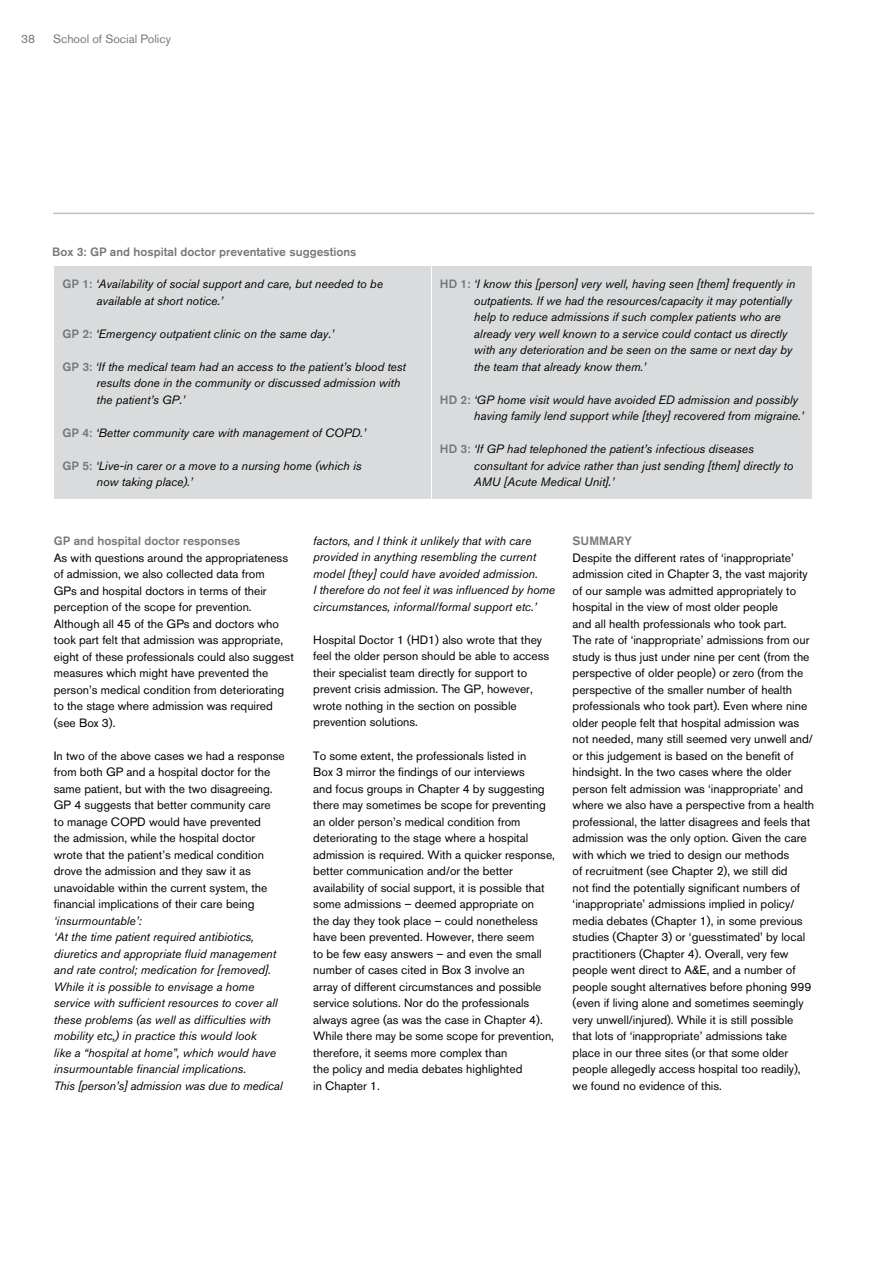
<style>
.page{position:relative;width:893px;height:1263px;background:#fff}
.page>*{position:absolute;margin:0;border:0;box-sizing:border-box;transform-origin:0 0}
.t1{font:12px/16.5px "Akzidenz Grotesk BQ";color:#000}
.t2{font:italic 12px/16.5px "Akzidenz Grotesk BQ";color:#000}
.t3{font:500 12px "Akzidenz Grotesk BQ";color:#757779}
.t4{font:12px "Akzidenz Grotesk BQ";color:#757779}
.s1{font-weight:500;font-style:normal;color:#757779}
</style>
<div class="page">
<hr style="left:53px;top:213px;width:761px;height:1px;background:#bcbec0">
<div style="left:54px;top:266px;width:758px;height:233px;background:#dadbdc"></div>
<hr style="left:431px;top:266px;width:1px;height:233px;background:#fff">
<p class="t4" style="left:21px;top:32px;width:15px">38</p>
<p class="t4" style="left:53px;top:32px;width:119px">School of Social Policy</p>
<p class="t3" style="left:52px;top:244px;width:306px">Box 3: GP and hospital doctor preventative suggestions</p>
<p class="t2" style="left:97px;top:276px;width:288px;text-indent:-34px"><span class="s1">GP 1:</span> ‘Availability of social support and care, but needed to be available at short notice.’</p>
<p class="t2" style="left:63px;top:325px;width:273px"><span class="s1">GP 2:</span> ‘Emergency outpatient clinic on the same day.’</p>
<p class="t2" style="left:97px;top:358px;width:311px;text-indent:-34px"><span class="s1">GP 3:</span> ‘If the medical team had an access to the patient’s blood test results done in the community or discussed admission with the patient’s GP.’</p>
<p class="t2" style="left:63px;top:424px;width:305px"><span class="s1">GP 4:</span> ‘Better community care with management of COPD.’</p>
<p class="t2" style="left:97px;top:457px;width:266px;text-indent:-34px"><span class="s1">GP 5:</span> ‘Live-in carer or a move to a nursing home (which is now taking place).’</p>
<p class="t2" style="left:474px;top:276px;width:323px;text-indent:-34px"><span class="s1">HD 1:</span> ‘I know this [person] very well, having seen [them] frequently in outpatients. If we had the resources/capacity it may potentially help to reduce admissions if such complex patients who are already very well known to a service could contact us directly with any deterioration and be seen on the same or next day by the team that already know them.’</p>
<p class="t2" style="left:474px;top:391px;width:331px;text-indent:-34px"><span class="s1">HD 2:</span> ‘GP home visit would have avoided ED admission and possibly having family lend support while [they] recovered from migraine.’</p>
<p class="t2" style="left:474px;top:441px;width:321px;text-indent:-34px"><span class="s1">HD 3:</span> ‘If GP had telephoned the patient’s infectious diseases consultant for advice rather than just sending [them] directly to<br>AMU [Acute Medical Unit].’</p>
<p class="t3" style="left:54px;top:534px;width:188px">GP and hospital doctor responses</p>
<p class="t1" style="left:54px;top:549px;width:242px">As with questions around the appropriateness of admission, we also collected data from<br>GPs and hospital doctors in terms of their perception of the scope for prevention.<br>Although all 45 of the GPs and doctors who took part felt that admission was appropriate, eight of these professionals could also suggest measures which might have prevented the person’s medical condition from deteriorating to the stage where admission was required (see Box 3).</p>
<p class="t1" style="left:54px;top:747px;width:232px">In two of the above cases we had a response from both GP and a hospital doctor for the same patient, but with the two disagreeing.<br>GP 4 suggests that better community care<br>to manage COPD would have prevented<br>the admission, while the hospital doctor wrote that the patient’s medical condition drove the admission and they saw it as unavoidable within the current system, the financial implications of their care being</p>
<p class="t2" style="left:54px;top:912px;width:230px">‘insurmountable’:<br>‘At the time patient required antibiotics, diuretics and appropriate fluid management and rate control; medication for [removed].<br>While it is possible to envisage a home service with sufficient resources to cover all these problems (as well as difficulties with mobility etc,) in practice this would look<br>like a “hospital at home”, which would have insurmountable financial implications.<br>This [person’s] admission was due to medical</p>
<p class="t2" style="left:313px;top:532px;width:243px">factors, and I think it unlikely that with care provided in anything resembling the current model [they] could have avoided admission.<br>I therefore do not feel it was influenced by home circumstances, informal/formal support etc.’</p>
<p class="t1" style="left:313px;top:631px;width:238px">Hospital Doctor 1 (HD1) also wrote that they feel the older person should be able to access their specialist team directly for support to prevent crisis admission. The GP, however, wrote nothing in the section on possible prevention solutions.</p>
<p class="t1" style="left:313px;top:747px;width:243px">To some extent, the professionals listed in<br>Box 3 mirror the findings of our interviews<br>and focus groups in Chapter 4 by suggesting there may sometimes be scope for preventing an older person’s medical condition from deteriorating to the stage where a hospital admission is required. With a quicker response, better communication and/or the better availability of social support, it is possible that some admissions – deemed appropriate on<br>the day they took place – could nonetheless have been prevented. However, there seem<br>to be few easy answers – and even the small number of cases cited in Box 3 involve an<br>array of different circumstances and possible service solutions. Nor do the professionals always agree (as was the case in Chapter 4).<br>While there may be some scope for prevention, therefore, it seems more complex than<br>the policy and media debates highlighted<br>in Chapter 1.</p>
<p class="t3" style="left:573px;top:534px;width:61px">SUMMARY</p>
<p class="t1" style="left:573px;top:549px;width:243px">Despite the different rates of ‘inappropriate’ admission cited in Chapter 3, the vast majority of our sample was admitted appropriately to hospital in the view of most older people<br>and all health professionals who took part.<br>The rate of ‘inappropriate’ admissions from our study is thus just under nine per cent (from the perspective of older people) or zero (from the perspective of the smaller number of health professionals who took part). Even where nine older people felt that hospital admission was not needed, many still seemed very unwell and/ or this judgement is based on the benefit of hindsight. In the two cases where the older person felt admission was ‘inappropriate’ and where we also have a perspective from a health professional, the latter disagrees and feels that admission was the only option. Given the care with which we tried to design our methods<br>of recruitment (see Chapter 2), we still did<br>not find the potentially significant numbers of ‘inappropriate’ admissions implied in policy/ media debates (Chapter 1), in some previous studies (Chapter 3) or ‘guesstimated’ by local practitioners (Chapter 4). Overall, very few people went direct to A&amp;E, and a number of people sought alternatives before phoning 999 (even if living alone and sometimes seemingly very unwell/injured). While it is still possible that lots of ‘inappropriate’ admissions take place in our three sites (or that some older people allegedly access hospital too readily), we found no evidence of this.</p>
</div>
